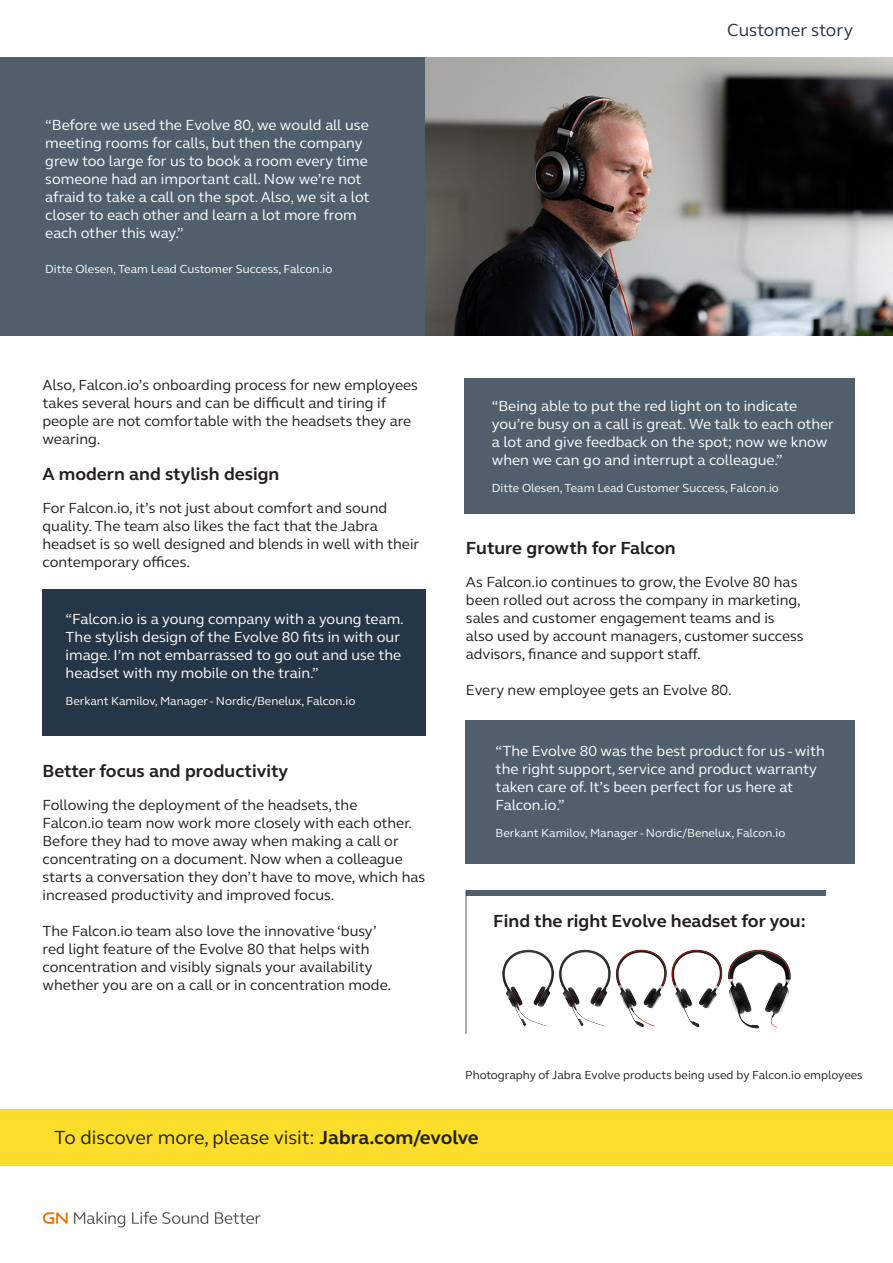
<style>
.page{position:relative;width:893px;height:1263px;background:#fff}
.page>*{position:absolute;margin:0;border:0;box-sizing:border-box;transform-origin:0 0}
.t1{font:19.5px "FS Elliot Pro";color:#231f20}
.t2{font:700 18px "FS Elliot Pro";color:#231f20}
.t3{font:18px "FS Elliot Pro";color:#253746}
.t4{font:15px/18px "FS Elliot Pro";color:#231f20}
.t5{font:15px/18px "FS Elliot Pro";color:#fff}
.t6{font:12px "FS Elliot Pro";color:#fff}
.t7{font:12px "FS Elliot Pro";color:#231f20}
.s1{font-weight:700}
</style>
<div class="page">
<div style="left:0;top:57px;width:426px;height:279px;background:#505f6b"></div>
<img style="left:502px;top:949px;width:289px;height:80px">
<svg style="left:43px;top:1212px;width:25px;height:12px"></svg>
<svg style="left:74px;top:1212px;width:51px;height:15px"></svg>
<svg style="left:132px;top:1211px;width:76px;height:13px"></svg>
<svg style="left:215px;top:1212px;width:46px;height:12px"></svg>
<img style="left:426px;top:57px;width:467px;height:279px">
<div style="left:466px;top:890px;width:360px;height:6px;background:#505f6b"></div>
<hr style="left:466px;top:890px;width:1px;height:144px;background:#253746">
<div style="left:465px;top:720px;width:390px;height:144px;background:#505f6b"></div>
<div style="left:464px;top:378px;width:391px;height:136px;background:#505f6b"></div>
<div style="left:43px;top:589px;width:383px;height:146px;background:#253746"></div>
<div style="left:0;top:1109px;width:893px;height:57px;background:#fade29"></div>
<p class="t5" style="left:45px;top:116px;width:326px">“Before we used the Evolve 80, we would all use meeting rooms for calls, but then the company grew too large for us to book a room every time someone had an important call. Now we’re not afraid to take a call on the spot. Also, we sit a lot closer to each other and learn a lot more from each other this way.”</p>
<p class="t6" style="left:45px;top:261px;width:289px">Ditte Olesen, Team Lead Customer Success, Falcon.io</p>
<p class="t3" style="left:727px;top:18px;width:127px">Customer story</p>
<p class="t4" style="left:43px;top:375px;width:377px">Also, Falcon.io’s onboarding process for new employees takes several hours and can be difficult and tiring if people are not comfortable with the headsets they are wearing.</p>
<p class="t2" style="left:43px;top:462px;width:238px">A modern and stylish design</p>
<p class="t4" style="left:43px;top:498px;width:378px">For Falcon.io, it’s not just about comfort and sound quality. The team also likes the fact that the Jabra headset is so well designed and blends in well with their contemporary offices.</p>
<p class="t5" style="left:66px;top:609px;width:340px">“Falcon.io is a young company with a young team.<br>The stylish design of the Evolve 80 fits in with our image. I’m not embarrassed to go out and use the headset with my mobile on the train.”</p>
<p class="t6" style="left:66px;top:692px;width:291px">Berkant Kamilov, Manager - Nordic/Benelux, Falcon.io</p>
<p class="t2" style="left:43px;top:759px;width:247px">Better focus and productivity</p>
<p class="t4" style="left:43px;top:795px;width:316px">Following the deployment of the headsets, the</p>
<p class="t4" style="left:43px;top:813px;width:384px">Falcon.io team now work more closely with each other.<br>Before they had to move away when making a call or concentrating on a document. Now when a colleague starts a conversation they don’t have to move, which has increased productivity and improved focus.</p>
<p class="t4" style="left:43px;top:921px;width:350px">The Falcon.io team also love the innovative ‘busy’ red light feature of the Evolve 80 that helps with concentration and visibly signals your availability whether you are on a call or in concentration mode.</p>
<p class="t5" style="left:492px;top:396px;width:344px">“Being able to put the red light on to indicate you’re busy on a call is great. We talk to each other a lot and give feedback on the spot; now we know when we can go and interrupt a colleague.”</p>
<p class="t6" style="left:492px;top:480px;width:289px">Ditte Olesen, Team Lead Customer Success, Falcon.io</p>
<p class="t2" style="left:466px;top:536px;width:211px">Future growth for Falcon</p>
<p class="t4" style="left:466px;top:573px;width:339px">As Falcon.io continues to grow, the Evolve 80 has been rolled out across the company in marketing, sales and customer engagement teams and is also used by account managers, customer success advisors, finance and support staff.</p>
<p class="t4" style="left:466px;top:681px;width:268px">Every new employee gets an Evolve 80.</p>
<p class="t5" style="left:496px;top:741px;width:331px">“The Evolve 80 was the best product for us - with the right support, service and product warranty taken care of. It’s been perfect for us here at Falcon.io.”</p>
<p class="t6" style="left:496px;top:825px;width:291px">Berkant Kamilov, Manager - Nordic/Benelux, Falcon.io</p>
<p class="t2" style="left:493px;top:909px;width:314px">Find the right Evolve headset for you:</p>
<p class="t7" style="left:465px;top:1066px;width:399px">Photography of Jabra Evolve products being used by Falcon.io employees</p>
<p class="t1" style="left:54px;top:1124px;width:426px">To discover more, please visit: <span class="s1">Jabra.com/evolve</span></p>
</div>
